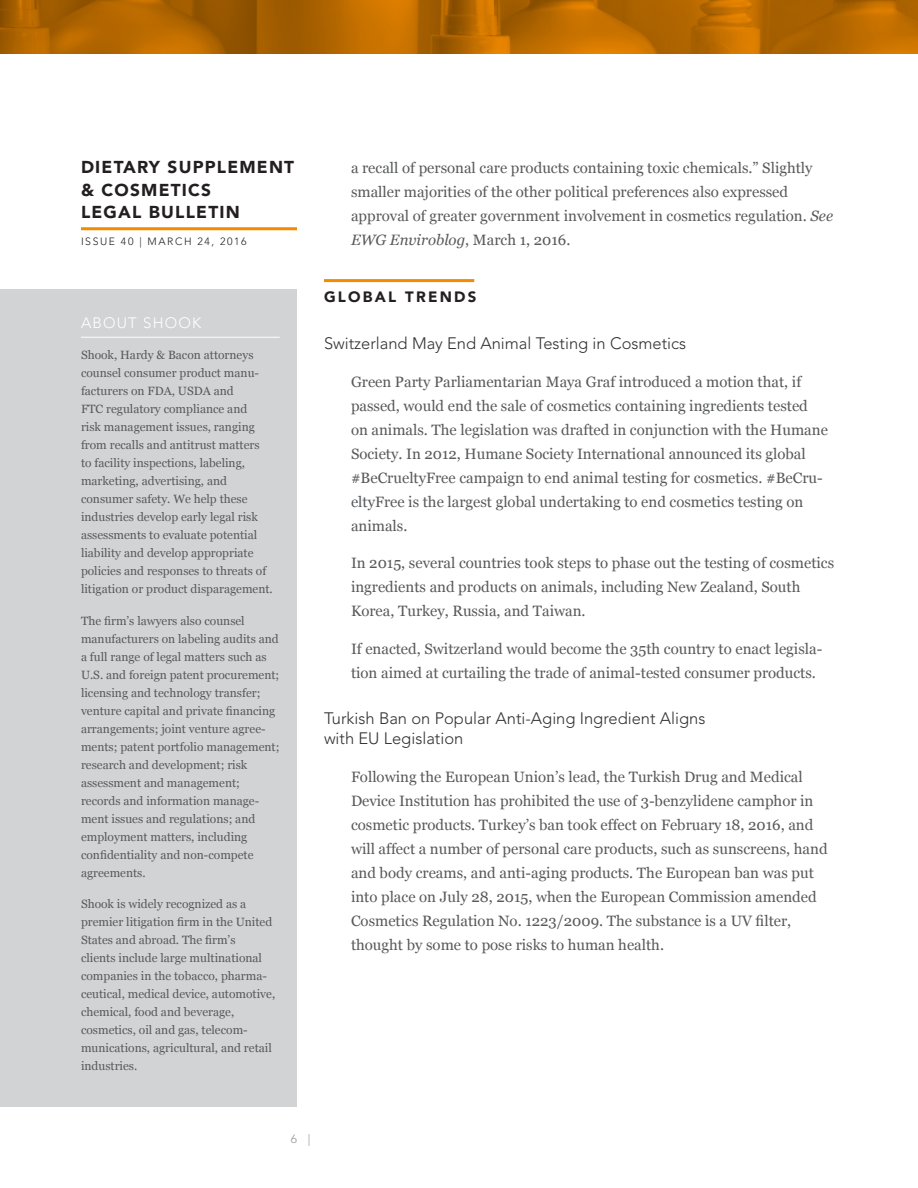
<style>
.page{position:relative;width:918px;height:1188px;background:#fff}
.page>*{position:absolute;margin:0;border:0;box-sizing:border-box;transform-origin:0 0}
.t1{font:900 17.25px/22.5px "Avenir";letter-spacing:.07em;color:#231f20}
.t2{font:300 16.5px/19.8px "Avenir LT Std";color:#333132}
.t3{font:15px/24px "Georgia";color:#58595b}
.t4{font:900 15px "Avenir";letter-spacing:.15em;color:#231f20}
.t5{font:300 15px "Avenir LT Std";letter-spacing:.08em;color:#fff}
.t6{font:12px/18px "Georgia";color:#58595b}
.t7{font:300 12px "Avenir LT Std";color:#939598}
.t8{font:300 10.5px "Avenir LT Std";letter-spacing:.15em;color:#231f20}
.s1{font-style:italic}
</style>
<div class="page">
<svg style="left:0;top:0;width:918px;height:54px;background:#b36600"></svg>
<hr style="left:81px;top:227px;width:216px;height:3px;background:#f38a00">
<div style="left:0;top:289px;width:297px;height:818px;background:#d1d3d4"></div>
<hr style="left:81px;top:337px;width:199px;height:1px;background:#fff">
<hr style="left:324px;top:279px;width:150px;height:3px;background:#f38a00">
<p class="t1" style="left:81px;top:156px;width:215px">DIETARY SUPPLEMENT &amp; COSMETICS<br>LEGAL BULLETIN</p>
<p class="t8" style="left:81px;top:235px;width:167px">ISSUE 40 | MARCH 24, 2016</p>
<p class="t5" style="left:81px;top:314px;width:122px">ABOUT SHOOK</p>
<p class="t6" style="left:81px;top:346px;width:193px">Shook, Hardy &amp; Bacon attorneys counsel consumer product manu&shy;facturers on FDA, USDA and<br>FTC regulatory compliance and<br>risk management issues, ranging from recalls and antitrust matters to facility inspections, labeling, marketing, advertising, and consumer safety. We help these industries develop early legal risk assessments to evaluate potential liability and develop appropriate policies and responses to threats of litigation or product disparagement.</p>
<p class="t6" style="left:81px;top:612px;width:200px">The firm’s lawyers also counsel manufacturers on labeling audits and a full range of legal matters such as U.S. and foreign patent procurement; licensing and technology transfer; venture capital and private financing arrangements; joint venture agree&shy;ments; patent portfolio management; research and development; risk assessment and management; records and information manage&shy;ment issues and regulations; and employment matters, including confidentiality and non-compete agreements.</p>
<p class="t6" style="left:81px;top:895px;width:196px">Shook is widely recognized as a premier litigation firm in the United<br>States and abroad. The firm’s<br>clients include large multinational companies in the tobacco, pharma&shy;ceutical, medical device, automotive, chemical, food and beverage, cosmetics, oil and gas, telecom&shy;munications, agricultural, and retail industries.</p>
<p class="t3" style="left:351px;top:156px;width:484px">a recall of personal care products containing toxic chemicals.” Slightly smaller majorities of the other political preferences also expressed approval of greater government involvement in cosmetics regulation. <span class="s1">See EWG Enviroblog</span>, March 1, 2016.</p>
<p class="t4" style="left:324px;top:284px;width:154px">GLOBAL TRENDS</p>
<p class="t2" style="left:324px;top:334px;width:364px">Switzerland May End Animal Testing in Cosmetics</p>
<p class="t3" style="left:351px;top:370px;width:478px">Green Party Parliamentarian Maya Graf introduced a motion that, if passed, would end the sale of cosmetics containing ingredients tested on animals. The legislation was drafted in conjunction with the Humane Society. In 2012, Humane Society International announced its global #BeCrueltyFree campaign to end animal testing for cosmetics. #BeCru&shy;eltyFree is the largest global undertaking to end cosmetics testing on animals.</p>
<p class="t3" style="left:351px;top:551px;width:485px">In 2015, several countries took steps to phase out the testing of cosmetics ingredients and products on animals, including New Zealand, South<br>Korea, Turkey, Russia, and Taiwan.</p>
<p class="t3" style="left:351px;top:637px;width:473px">If enacted, Switzerland would become the 35th country to enact legisla&shy;tion aimed at curtailing the trade of animal-tested consumer products.</p>
<p class="t2" style="left:324px;top:709px;width:383px">Turkish Ban on Popular Anti-Aging Ingredient Aligns with EU Legislation</p>
<p class="t3" style="left:351px;top:765px;width:478px">Following the European Union’s lead, the Turkish Drug and Medical Device Institution has prohibited the use of 3-benzylidene camphor in cosmetic products. Turkey’s ban took effect on February 18, 2016, and will affect a number of personal care products, such as sunscreens, hand and body creams, and anti-aging products. The European ban was put into place on July 28, 2015, when the European Commission amended Cosmetics Regulation No. 1223/2009. The substance is a UV filter, thought by some to pose risks to human health.</p>
<p class="t7" style="left:291px;top:1132px;width:21px">6 |</p>
</div>
